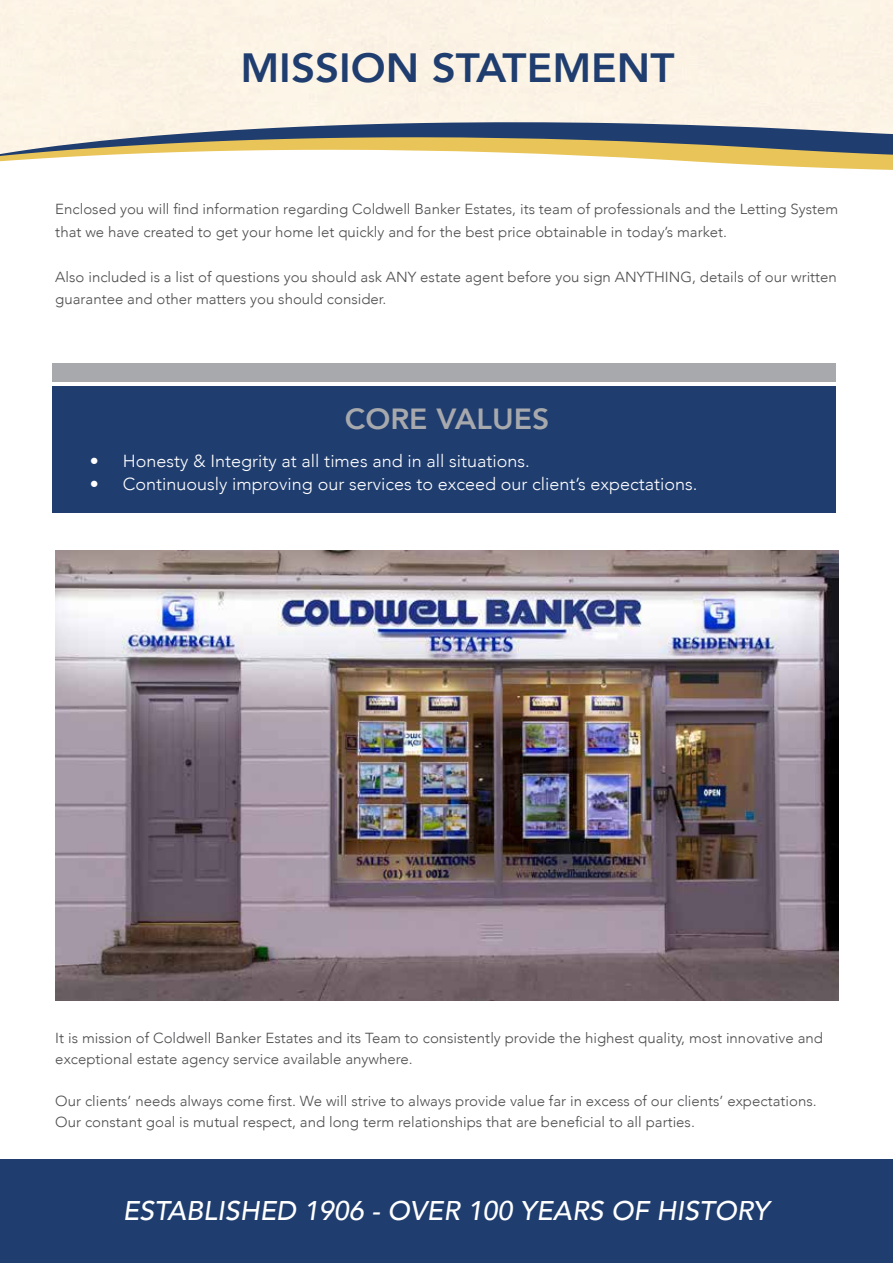
<style>
.page{position:relative;width:893px;height:1263px;background:#fff}
.page>*{position:absolute;margin:0;border:0;box-sizing:border-box;transform-origin:0 0}
.t1{font:800 40.8px "Avenir";color:#1f3d6f}
.t2{font:800 29.1px "Avenir";color:#a7a9ac}
.t3{font:italic 500 27px "Avenir";color:#fff}
.t4{font:300 17.4px "Avenir";color:#fff}
.t5{font:300 14.55px/22.5px "Avenir";color:#4d4d4f}
</style>
<div class="page">
<div style="left:0;top:1159px;width:893px;height:104px;background:#1f3d6f"></div>
<svg style="left:0;top:160px;width:893px;height:10px"></svg>
<svg style="left:0;top:96px;width:893px;height:64px;background:#c8c3b4"></svg>
<div style="left:53px;top:387px;width:783px;height:126px;background:#1f3d6f"></div>
<img style="left:55px;top:551px;width:784px;height:450px">
<div style="left:53px;top:364px;width:783px;height:18px;background:#a7a9ac"></div>
<h1 class="t1" style="left:240px;top:36px;width:435px">MISSION STATEMENT</h1>
<p class="t5" style="left:55px;top:198px;width:784px">Enclosed you will find information regarding Coldwell Banker Estates, its team of professionals and the Letting System that we have created to get your home let quickly and for the best price obtainable in today’s market.</p>
<p class="t5" style="left:55px;top:265px;width:783px">Also included is a list of questions you should ask ANY estate agent before you sign ANYTHING, details of our written guarantee and other matters you should consider.</p>
<h2 class="t2" style="left:345px;top:396px;width:206px">CORE VALUES</h2>
<p class="t4" style="left:90px;top:451px;width:441px">• Honesty &amp; Integrity at all times and in all situations.</p>
<p class="t4" style="left:90px;top:474px;width:609px">• Continuously improving our services to exceed our client’s expectations.</p>
<p class="t5" style="left:55px;top:1027px;width:769px;line-height:21px">It is mission of Coldwell Banker Estates and its Team to consistently provide the highest quality, most innovative and exceptional estate agency service available anywhere.</p>
<p class="t5" style="left:55px;top:1090px;width:763px;line-height:21px">Our clients’ needs always come first. We will strive to always provide value far in excess of our clients’ expectations.<br>Our constant goal is mutual respect, and long term relationships that are beneficial to all parties.</p>
<h3 class="t3" style="left:123px;top:1194px;width:648px">ESTABLISHED 1906 - OVER 100 YEARS OF HISTORY</h3>
</div>
